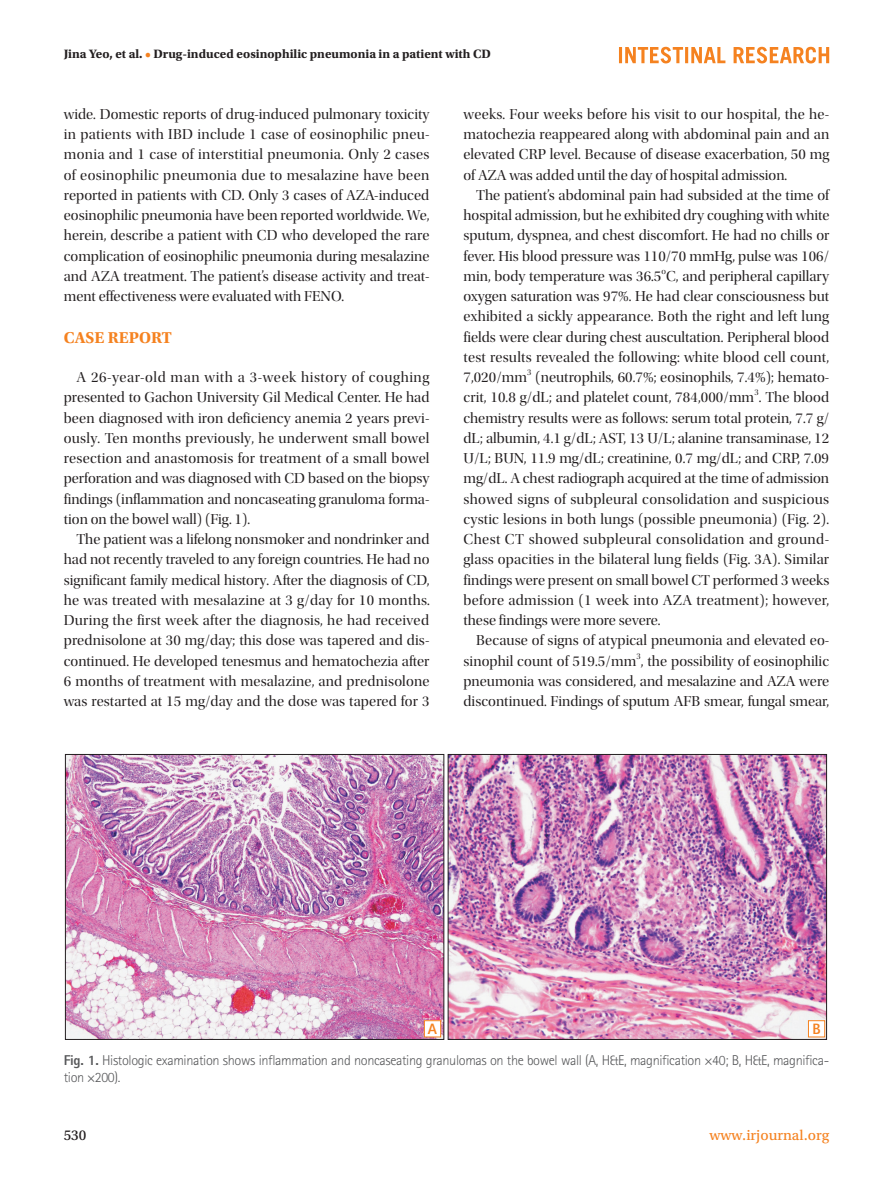
<style>
.page{position:relative;width:893px;height:1191px;background:#fff}
.page>*{position:absolute;margin:0;border:0;box-sizing:border-box;transform-origin:0 0}
.영문-서론{font:700 16.5px "Utopia Std";color:#f58220}
.영문본문{font:15px/20.2px "Utopia Std Disp";color:#231f20;text-align:justify}
.본문-홈피{font:15px "Utopia Std Capt";color:#f58220}
.본문-페이지번호{font:15px "Utopia Std Capt";color:#231f20}
.그림-AB{font:800 15px "Rotis Sans Serif Std";color:#f58220}
.영문-그림{font:300 14.25px/17.1px "Rotis Sans Serif Std";letter-spacing:-.025em;color:#57585a}
.머리말-짝수{font:700 12.75px "Utopia Std";color:#231f20}
.영문본문-2{font:8.7px "Utopia Std Disp";color:#231f20}
.s1{color:#f58220}
.s2{font-weight:800}
</style>
<div class="page">
<svg style="left:619px;top:47px;width:210px;height:16px"></svg>
<img style="left:65px;top:754px;width:762px;height:286px">
<div style="left:424px;top:1020px;width:17px;height:17px;background:#fff"></div>
<div style="left:424px;top:1020px;width:17px;height:17px;border:1px solid #f58220"></div>
<div style="left:808px;top:1020px;width:17px;height:17px;background:#fff"></div>
<div style="left:808px;top:1020px;width:17px;height:17px;border:1px solid #f58220"></div>
<p class="머리말-짝수" style="left:64px;top:47px;width:428px">Jina Yeo, et al. <span class="s1">•</span> Drug-induced eosinophilic pneumonia in a patient with CD</p>
<p class="영문본문" style="left:64px;top:104px;width:367px">wide. Domestic reports of drug-induced pulmonary toxicity in patients with IBD include 1 case of eosinophilic pneu&shy;monia and 1 case of interstitial pneumonia. Only 2 cases of eosinophilic pneumonia due to mesalazine have been reported in patients with CD. Only 3 cases of AZA-induced eosinophilic pneumonia have been reported worldwide. We, herein, describe a patient with CD who developed the rare complication of eosinophilic pneumonia during mesalazine and AZA treatment. The patient’s disease activity and treat&shy;ment effectiveness were evaluated with FENO.</p>
<p class="영문-서론" style="left:64px;top:328px;width:110px">CASE REPORT</p>
<p class="영문본문" style="left:64px;top:367px;width:367px;text-indent:13px">A 26-year-old man with a 3-week history of coughing presented to Gachon University Gil Medical Center. He had been diagnosed with iron deficiency anemia 2 years previ&shy;ously. Ten months previously, he underwent small bowel resection and anastomosis for treatment of a small bowel perforation and was diagnosed with CD based on the biopsy findings (inflammation and noncaseating granuloma forma&shy;tion on the bowel wall) (Fig. 1).</p>
<p class="영문본문" style="left:64px;top:529px;width:367px;text-indent:13px">The patient was a lifelong nonsmoker and nondrinker and had not recently traveled to any foreign countries. He had no significant family medical history. After the diagnosis of CD, he was treated with mesalazine at 3 g/day for 10 months.<br>During the first week after the diagnosis, he had received prednisolone at 30 mg/day; this dose was tapered and dis&shy;continued. He developed tenesmus and hematochezia after 6 months of treatment with mesalazine, and prednisolone was restarted at 15 mg/day and the dose was tapered for 3</p>
<p class="영문본문" style="left:463px;top:104px;width:367px">weeks. Four weeks before his visit to our hospital, the he&shy;matochezia reappeared along with abdominal pain and an elevated CRP level. Because of disease exacerbation, 50 mg of AZA was added until the day of hospital admission.</p>
<p class="영문본문" style="left:463px;top:185px;width:367px;text-indent:13px">The patient’s abdominal pain had subsided at the time of hospital admission, but he exhibited dry coughing with white sputum, dyspnea, and chest discomfort. He had no chills or fever. His blood pressure was 110/70 mmHg, pulse was 106/ min, body temperature was 36.5 C, and peripheral capillary</p>
<p class="영문본문-2" style="left:661px;top:266px;width:6px">o</p>
<p class="영문본문" style="left:463px;top:286px;width:367px">oxygen saturation was 97%. He had clear consciousness but exhibited a sickly appearance. Both the right and left lung fields were clear during chest auscultation. Peripheral blood test results revealed the following: white blood cell count, 7,020/mm</p>
<p class="영문본문-2" style="left:527px;top:367px;width:6px">3</p>
<p class="영문본문" style="left:463px;top:367px;width:367px;text-align:right">(neutrophils, 60.7%; eosinophils, 7.4%); hemato-<br>crit, 10.8 g/dL; and platelet count, 784,000/mm . The blood</p>
<p class="영문본문-2" style="left:754px;top:388px;width:6px">3</p>
<p class="영문본문" style="left:463px;top:408px;width:367px">chemistry results were as follows: serum total protein, 7.7 g/ dL; albumin, 4.1 g/dL; AST, 13 U/L; alanine transaminase, 12<br>U/L; BUN, 11.9 mg/dL; creatinine, 0.7 mg/dL; and CRP, 7.09 mg/dL. A chest radiograph acquired at the time of admission showed signs of subpleural consolidation and suspicious cystic lesions in both lungs (possible pneumonia) (Fig. 2).<br>Chest CT showed subpleural consolidation and ground&shy;glass opacities in the bilateral lung fields (Fig. 3A). Similar findings were present on small bowel CT performed 3 weeks before admission (1 week into AZA treatment); however, these findings were more severe.</p>
<p class="영문본문" style="left:463px;top:631px;width:367px;text-align:right">Because of signs of atypical pneumonia and elevated eo&shy;sinophil count of 519.5/mm , the possibility of eosinophilic</p>
<p class="영문본문-2" style="left:636px;top:651px;width:6px">3</p>
<p class="영문본문" style="left:463px;top:671px;width:367px">pneumonia was considered, and mesalazine and AZA were discontinued. Findings of sputum AFB smear, fungal smear,</p>
<p class="그림-AB" style="left:428px;top:1019px;width:11px">A</p>
<p class="그림-AB" style="left:812px;top:1019px;width:10px">B</p>
<p class="영문-그림" style="left:64px;top:1052px;width:767px"><span class="s2">Fig. 1.</span> Histologic examination shows inflammation and noncaseating granulomas on the bowel wall (A, H&amp;E, magnification ×40; B, H&amp;E, magnifica&shy;tion ×200).</p>
<p class="본문-페이지번호" style="left:64px;top:1126px;width:24px">530</p>
<p class="본문-홈피" style="left:710px;top:1126px;width:121px">www.irjournal.org</p>
</div>
